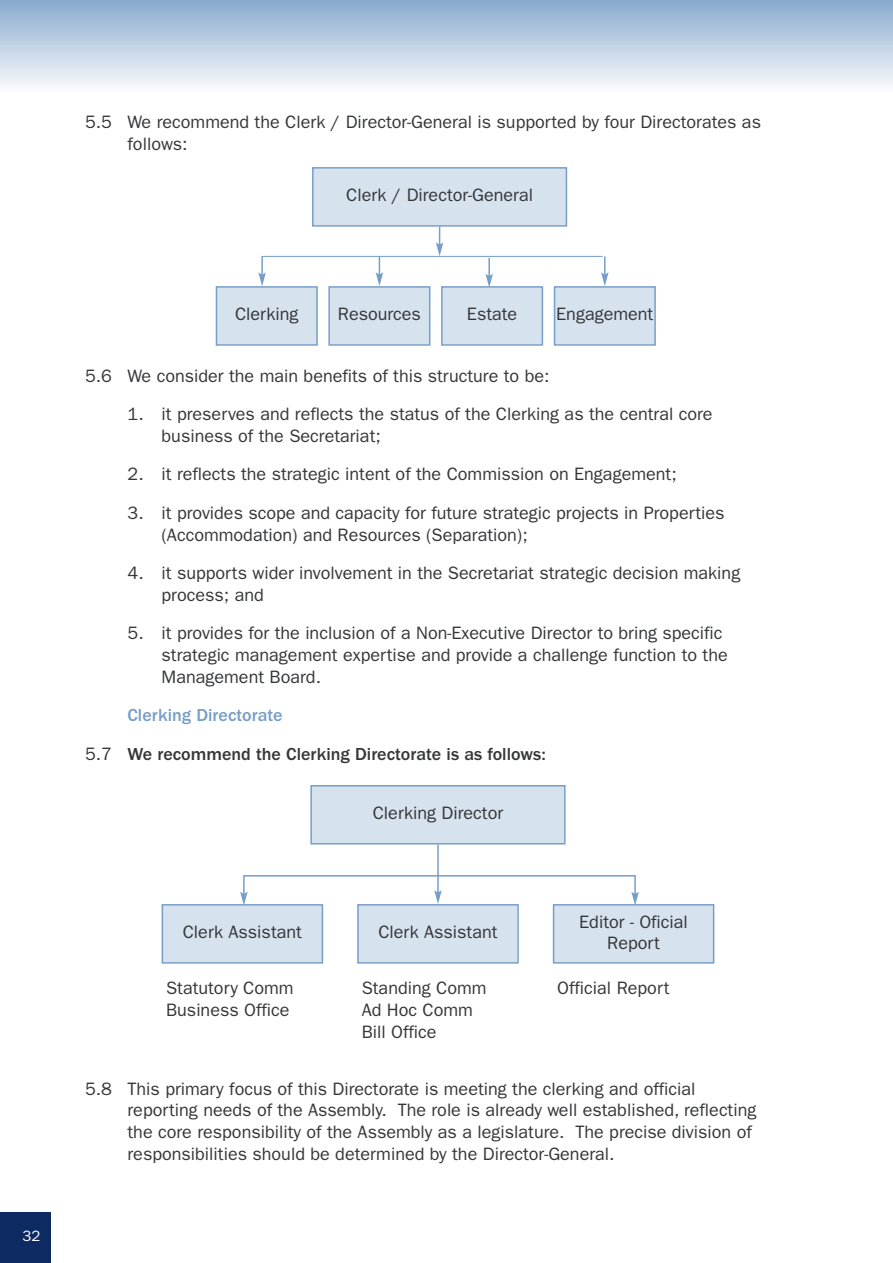
<style>
.page{position:relative;width:893px;height:1263px;background:#fff}
.page>*{position:absolute;margin:0;border:0;box-sizing:border-box;transform-origin:0 0}
.t1{font:18px/21.6px "Franklin Gothic";color:#353638}
.t2{font:500 18px/38.5px "Franklin Gothic";color:#353638}
.t3{font:15px "Franklin Gothic";color:#fff}
.s1{color:#779ec7}
.s2{font-weight:400}
</style>
<div class="page">
<div style="left:0;top:1212px;width:51px;height:51px;background:#0e2a62"></div>
<div style="left:312px;top:786px;width:252px;height:57px;background:#d6e2ee"></div>
<div style="left:310px;top:785px;width:256px;height:59px;border:2px solid #779ec7"></div>
<div style="left:163px;top:905px;width:159px;height:57px;background:#d6e2ee"></div>
<div style="left:162px;top:904px;width:161px;height:59px;border:2px solid #779ec7"></div>
<div style="left:359px;top:905px;width:158px;height:57px;background:#d6e2ee"></div>
<div style="left:357px;top:904px;width:162px;height:59px;border:2px solid #779ec7"></div>
<div style="left:554px;top:905px;width:159px;height:57px;background:#d6e2ee"></div>
<div style="left:553px;top:904px;width:161px;height:59px;border:2px solid #779ec7"></div>
<hr style="left:437px;top:844px;width:2px;height:49px;background:#779ec7">
<svg style="left:240px;top:874px;width:399px;height:31px"></svg>
<div style="left:314px;top:169px;width:252px;height:56px;background:#d6e2ee"></div>
<div style="left:312px;top:167px;width:255px;height:60px;border:2px solid #779ec7"></div>
<div style="left:217px;top:288px;width:99px;height:56px;background:#d6e2ee"></div>
<div style="left:216px;top:286px;width:102px;height:60px;border:2px solid #779ec7"></div>
<div style="left:330px;top:288px;width:99px;height:56px;background:#d6e2ee"></div>
<div style="left:328px;top:286px;width:102px;height:60px;border:2px solid #779ec7"></div>
<div style="left:443px;top:288px;width:99px;height:56px;background:#d6e2ee"></div>
<div style="left:441px;top:286px;width:102px;height:60px;border:2px solid #779ec7"></div>
<div style="left:555px;top:288px;width:99px;height:56px;background:#d6e2ee"></div>
<div style="left:554px;top:286px;width:102px;height:60px;border:2px solid #779ec7"></div>
<svg style="left:376px;top:257px;width:7px;height:29px"></svg>
<svg style="left:601px;top:256px;width:8px;height:30px"></svg>
<svg style="left:258px;top:257px;width:8px;height:29px"></svg>
<svg style="left:485px;top:258px;width:8px;height:30px"></svg>
<svg style="left:436px;top:226px;width:7px;height:30px"></svg>
<hr style="left:261px;top:256px;width:342px;height:1px;background:#779ec7">
<p class="t3" style="left:22px;top:1231px;width:20px">32</p>
<p class="t1" style="left:128px;top:113px;width:635px;text-indent:-43px">5.5 We recommend the Clerk / Director-General is supported by four Directorates as follows:</p>
<p class="t1" style="left:346px;top:186px;width:188px">Clerk / Director-General</p>
<p class="t1" style="left:235px;top:305px;width:65px">Clerking</p>
<p class="t1" style="left:338px;top:305px;width:85px">Resources</p>
<p class="t1" style="left:467px;top:305px;width:52px">Estate</p>
<p class="t1" style="left:556px;top:305px;width:99px">Engagement</p>
<p class="t1" style="left:85px;top:366px;width:466px">5.6 We consider the main benefits of this structure to be:</p>
<p class="t1" style="left:162px;top:405px;width:552px;text-indent:-34px">1. it preserves and reflects the status of the Clerking as the central core business of the Secretariat;</p>
<p class="t1" style="left:128px;top:465px;width:551px">2. it reflects the strategic intent of the Commission on Engagement;</p>
<p class="t1" style="left:162px;top:504px;width:564px;text-indent:-34px">3. it provides scope and capacity for future strategic projects in Properties (Accommodation) and Resources (Separation);</p>
<p class="t1" style="left:162px;top:564px;width:580px;text-indent:-34px">4. it supports wider involvement in the Secretariat strategic decision making process; and</p>
<p class="t1" style="left:162px;top:624px;width:568px;text-indent:-34px">5. it provides for the inclusion of a Non-Executive Director to bring specific strategic management expertise and provide a challenge function to the<br>Management Board.</p>
<p class="t2" style="left:85px;top:697px;width:462px;text-indent:43px"><span class="s1">Clerking Directorate<br></span><span class="s2">5.7</span> We recommend the Clerking Directorate is as follows:</p>
<p class="t1" style="left:373px;top:804px;width:132px">Clerking Director</p>
<p class="t1" style="left:183px;top:923px;width:121px">Clerk Assistant</p>
<p class="t1" style="left:378px;top:923px;width:121px">Clerk Assistant</p>
<p class="t1" style="left:579px;top:912px;width:110px;text-align:center">Editor - Oficial<br>Report</p>
<p class="t1" style="left:166px;top:979px;width:129px">Statutory Comm<br>Business Office</p>
<p class="t1" style="left:362px;top:979px;width:126px">Standing Comm<br>Ad Hoc Comm<br>Bill Office</p>
<p class="t1" style="left:557px;top:979px;width:114px">Official Report</p>
<p class="t1" style="left:128px;top:1079px;width:630px;text-indent:-43px">5.8 This primary focus of this Directorate is meeting the clerking and official reporting needs of the Assembly. The role is already well established, reflecting the core responsibility of the Assembly as a legislature. The precise division of responsibilities should be determined by the Director-General.</p>
</div>
